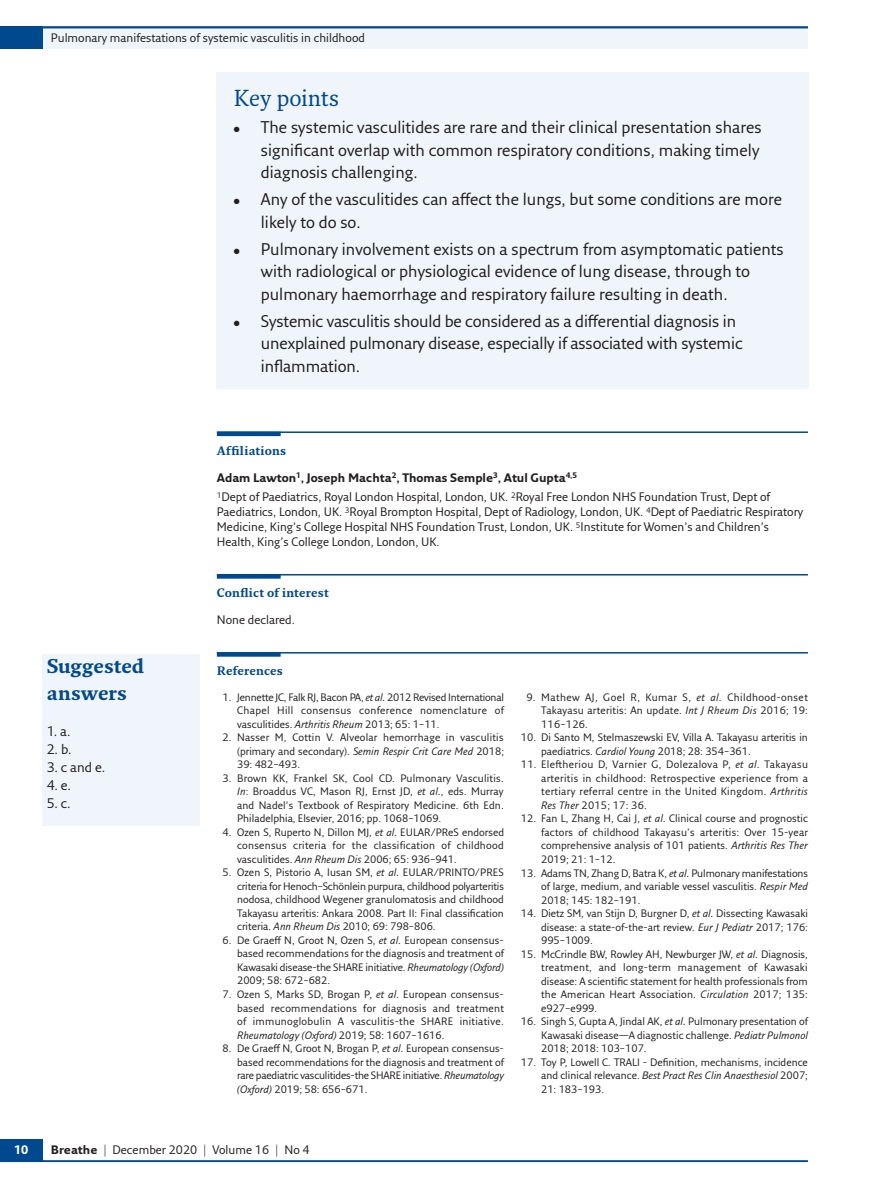
<style>
.page{position:relative;width:893px;height:1191px;background:#fff}
.page>*{position:absolute;margin:0;border:0;box-sizing:border-box;transform-origin:0 0}
.t1{font:22.5px "Fresco Std";color:#01498e}
.t2{font:700 19.5px/27px "Fresco Std";letter-spacing:-.005em;color:#01498e}
.t3{font:16.5px/22.5px "Fresco Sans Pro";color:#231f20}
.t4{font:13.5px "Fresco Sans Pro";color:#231f20}
.t5{font:12px/15px "Fresco Sans Pro";color:#231f20}
.t6{font:700 12px "Fresco Std";letter-spacing:.01em;color:#01498e}
.t7{font:700 12px "Fresco Std";letter-spacing:.03em;color:#01498e}
.t8{font:700 12px "Fresco Sans Pro";color:#fff}
.t9{font:10.5px/13.5px "Fresco Sans Pro";color:#231f20;text-align:justify}
.s1{font-weight:700}
.s2{font-style:italic}
</style>
<div class="page">
<hr style="left:0;top:1160px;width:808px;height:2px;background:#01498e">
<div style="left:0;top:1138px;width:43px;height:23px;background:#01498e"></div>
<div style="left:0;top:26px;width:808px;height:23px;background:#eff5fb"></div>
<hr style="left:0;top:26px;width:808px;height:2px;background:#01498e">
<div style="left:0;top:26px;width:43px;height:23px;background:#01498e"></div>
<hr style="left:217px;top:431px;width:591px;height:2px;background:#01498e">
<div style="left:217px;top:431px;width:64px;height:5px;background:#01498e"></div>
<hr style="left:217px;top:574px;width:591px;height:1px;background:#01498e">
<hr style="left:217px;top:574px;width:64px;height:4px;background:#01498e">
<hr style="left:217px;top:652px;width:591px;height:1px;background:#01498e">
<hr style="left:217px;top:652px;width:64px;height:4px;background:#01498e">
<div style="left:217px;top:72px;width:592px;height:317px;background:#eff5fb"></div>
<div style="left:42px;top:654px;width:158px;height:172px;background:#eff5fb"></div>
<p class="t5" style="left:51px;top:30px;width:316px">Pulmonary manifestations of systemic vasculitis in childhood</p>
<h1 class="t1" style="left:234px;top:84px;width:107px">Key points</h1>
<h3 class="t3" style="left:261px;top:116px;width:502px;text-indent:-27px">● The systemic vasculitides are rare and their clinical presentation shares significant overlap with common respiratory conditions, making timely diagnosis challenging.</h3>
<h3 class="t3" style="left:261px;top:188px;width:523px;text-indent:-27px">● Any of the vasculitides can affect the lungs, but some conditions are more likely to do so.</h3>
<h3 class="t3" style="left:261px;top:237px;width:524px;text-indent:-27px">● Pulmonary involvement exists on a spectrum from asymptomatic patients with radiological or physiological evidence of lung disease, through to pulmonary haemorrhage and respiratory failure resulting in death.</h3>
<h3 class="t3" style="left:261px;top:309px;width:483px;text-indent:-27px">● Systemic vasculitis should be considered as a differential diagnosis in unexplained pulmonary disease, especially if associated with systemic inflammation.</h3>
<h2 class="t2" style="left:47px;top:652px;width:99px">Suggested answers</h2>
<p class="t4" style="left:47px;top:722px;width:25px">1. a.</p>
<p class="t4" style="left:47px;top:740px;width:26px">2. b.</p>
<p class="t4" style="left:47px;top:758px;width:60px">3. c and e.</p>
<p class="t4" style="left:47px;top:776px;width:26px">4. e.</p>
<p class="t4" style="left:47px;top:794px;width:25px">5. c.</p>
<p class="t7" style="left:217px;top:443px;width:71px">Affiliations</p>
<p class="t5" style="left:217px;top:467px;width:555px;line-height:19.5px"><span class="s1">Adam Lawton</span><sup>1</sup><span class="s1">, Joseph Machta</span><sup>2</sup><span class="s1">, Thomas Semple</span><sup>3</sup><span class="s1">, Atul Gupta</span><sup>4,5<br></sup><sup>1</sup>Dept of Paediatrics, Royal London Hospital, London, UK. <sup>2</sup>Royal Free London NHS Foundation Trust, Dept of</p>
<p class="t5" style="left:217px;top:504px;width:588px">Paediatrics, London, UK. <sup>3</sup>Royal Brompton Hospital, Dept of Radiology, London, UK. <sup>4</sup>Dept of Paediatric Respiratory<br>Medicine, King’s College Hospital NHS Foundation Trust, London, UK. <sup>5</sup>Institute for Women’s and Children’s<br>Health, King’s College London, London, UK.</p>
<p class="t6" style="left:217px;top:585px;width:113px">Conflict of interest</p>
<p class="t5" style="left:217px;top:612px;width:80px">None declared.</p>
<p class="t6" style="left:217px;top:663px;width:68px">References</p>
<p class="t9" style="left:237px;top:690px;width:268px;text-indent:-14px">1. Jennette JC, Falk RJ, Bacon PA, <span class="s2">et al.</span> 2012 Revised International Chapel Hill consensus conference nomenclature of vasculitides. <span class="s2">Arthritis Rheum</span> 2013; 65: 1–11.</p>
<p class="t9" style="left:237px;top:730px;width:268px;text-indent:-14px">2. Nasser M, Cottin V. Alveolar hemorrhage in vasculitis (primary and secondary). <span class="s2">Semin Respir Crit Care Med</span> 2018; 39: 482–493.</p>
<p class="t9" style="left:237px;top:771px;width:268px;text-indent:-14px">3. Brown KK, Frankel SK, Cool CD. Pulmonary Vasculitis.<br><span class="s2">In</span>: Broaddus VC, Mason RJ, Ernst JD, <span class="s2">et al.</span>, eds. Murray and Nadel’s Textbook of Respiratory Medicine. 6th Edn.<br>Philadelphia, Elsevier, 2016; pp. 1068–1069.</p>
<p class="t9" style="left:237px;top:825px;width:268px;text-indent:-14px">4. Ozen S, Ruperto N, Dillon MJ, <span class="s2">et al.</span> EULAR/PReS endorsed consensus criteria for the classification of childhood vasculitides. <span class="s2">Ann Rheum Dis</span> 2006; 65: 936–941.</p>
<p class="t9" style="left:237px;top:865px;width:268px;text-indent:-14px">5. Ozen S, Pistorio A, Iusan SM, <span class="s2">et al.</span> EULAR/PRINTO/PRES criteria for Henoch–Schönlein purpura, childhood polyarteritis nodosa, childhood Wegener granulomatosis and childhood Takayasu arteritis: Ankara 2008. Part II: Final classification criteria. <span class="s2">Ann Rheum Dis</span> 2010; 69: 798–806.</p>
<p class="t9" style="left:237px;top:933px;width:268px;text-indent:-14px">6. De Graeff N, Groot N, Ozen S, <span class="s2">et al.</span> European consensus&shy;based recommendations for the diagnosis and treatment of Kawasaki disease-the SHARE initiative. <span class="s2">Rheumatology (Oxford)<br></span>2009; 58: 672–682.</p>
<p class="t9" style="left:237px;top:987px;width:268px;text-indent:-14px">7. Ozen S, Marks SD, Brogan P, <span class="s2">et al.</span> European consensus&shy;based recommendations for diagnosis and treatment of immunoglobulin A vasculitis-the SHARE initiative.<br><span class="s2">Rheumatology (Oxford)</span> 2019; 58: 1607–1616.</p>
<p class="t9" style="left:237px;top:1041px;width:269px;text-indent:-14px">8. De Graeff N, Groot N, Brogan P, <span class="s2">et al.</span> European consensus&shy;based recommendations for the diagnosis and treatment of rare paediatric vasculitides-the SHARE initiative. <span class="s2">Rheumatology (Oxford)</span> 2019; 58: 656–671.</p>
<p class="t9" style="left:541px;top:690px;width:268px;text-indent:-15px">9. Mathew AJ, Goel R, Kumar S, <span class="s2">et al.</span> Childhood-onset Takayasu arteritis: An update. <span class="s2">Int J Rheum Dis</span> 2016; 19:<br>116–126.</p>
<p class="t9" style="left:541px;top:730px;width:268px;text-indent:-20px">10. Di Santo M, Stelmaszewski EV, Villa A. Takayasu arteritis in paediatrics. <span class="s2">Cardiol Young</span> 2018; 28: 354–361.</p>
<p class="t9" style="left:541px;top:757px;width:268px;text-indent:-20px">11. Eleftheriou D, Varnier G, Dolezalova P, <span class="s2">et al.</span> Takayasu arteritis in childhood: Retrospective experience from a tertiary referral centre in the United Kingdom. <span class="s2">Arthritis Res Ther</span> 2015; 17: 36.</p>
<p class="t9" style="left:541px;top:811px;width:268px;text-indent:-20px">12. Fan L, Zhang H, Cai J, <span class="s2">et al.</span> Clinical course and prognostic factors of childhood Takayasu’s arteritis: Over 15-year comprehensive analysis of 101 patients. <span class="s2">Arthritis Res Ther </span>2019; 21: 1–12.</p>
<p class="t9" style="left:541px;top:865px;width:268px;text-indent:-20px">13. Adams TN, Zhang D, Batra K, <span class="s2">et al.</span> Pulmonary manifestations of large, medium, and variable vessel vasculitis. <span class="s2">Respir Med </span>2018; 145: 182–191.</p>
<p class="t9" style="left:541px;top:906px;width:268px;text-indent:-20px">14. Dietz SM, van Stijn D, Burgner D, <span class="s2">et al.</span> Dissecting Kawasaki disease: a state-of-the-art review. <span class="s2">Eur J Pediatr</span> 2017; 176:<br>995–1009.</p>
<p class="t9" style="left:541px;top:946px;width:268px;text-indent:-20px">15. McCrindle BW, Rowley AH, Newburger JW, <span class="s2">et al.</span> Diagnosis, treatment, and long-term management of Kawasaki disease: A scientific statement for health professionals from the American Heart Association. <span class="s2">Circulation</span> 2017; 135: e927–e999.</p>
<p class="t9" style="left:541px;top:1014px;width:268px;text-indent:-20px">16. Singh S, Gupta A, Jindal AK, <span class="s2">et al.</span> Pulmonary presentation of Kawasaki disease—A diagnostic challenge. <span class="s2">Pediatr Pulmonol </span>2018; 2018: 103–107.</p>
<p class="t9" style="left:541px;top:1054px;width:268px;text-indent:-20px">17. Toy P, Lowell C. TRALI - Definition, mechanisms, incidence and clinical relevance. <span class="s2">Best Pract Res Clin Anaesthesiol</span> 2007; 21: 183–193.</p>
<p class="t8" style="left:14px;top:1142px;width:16px">10</p>
<p class="t5" style="left:51px;top:1142px;width:260px"><span class="s1">Breathe</span> | December 2020 | Volume 16 | No 4</p>
</div>
